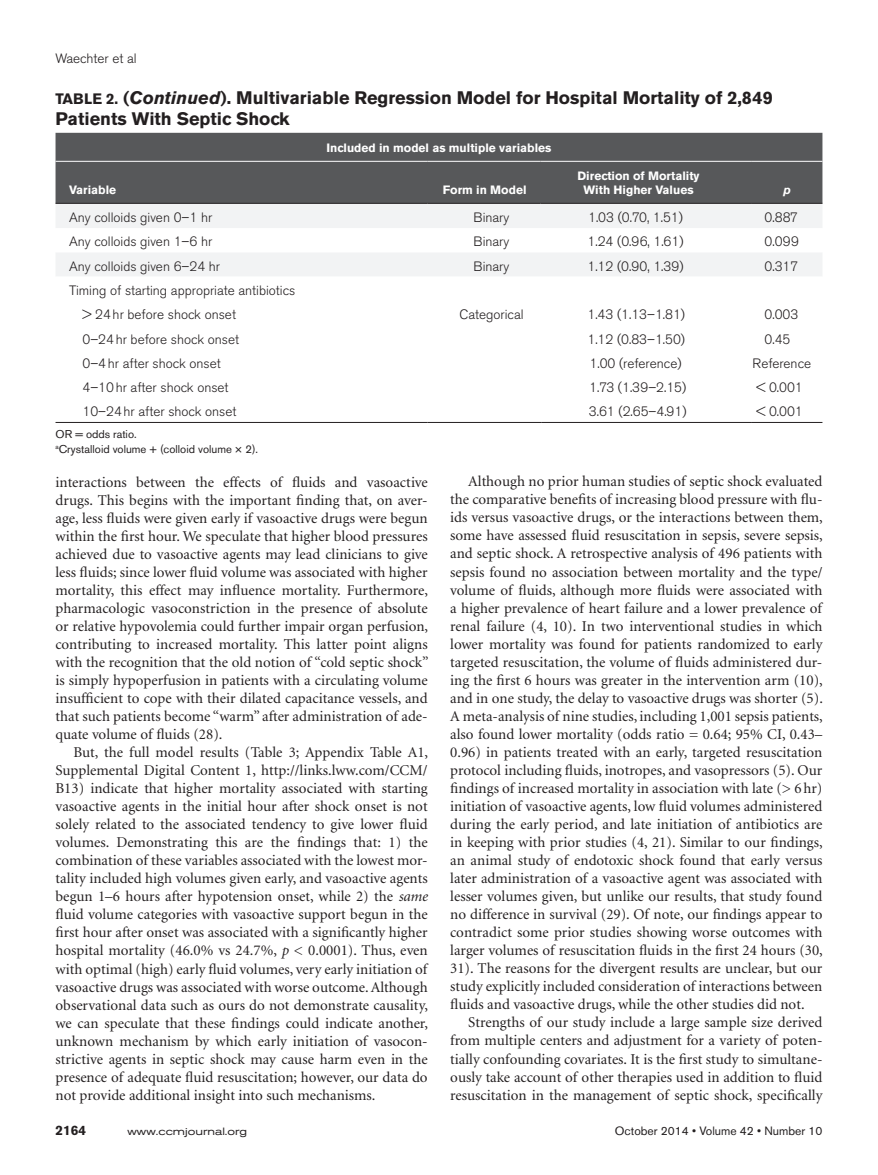
<style>
.page{position:relative;width:878px;height:1175px;background:#fff}
.page>*{position:absolute;margin:0;border:0;box-sizing:border-box;transform-origin:0 0}
.t1{font:700 18px/21px "Akzidenz Grotesk BE";color:#231f20}
.t2{font:15px/18px "Minion";color:#231f20;text-align:justify}
.t3{font:300 13.5px/24.3px "Akzidenz Grotesk BE";color:#231f20}
.t4{font:700 13.5px "Akzidenz Grotesk BE";color:#231f20}
.t5{font:700 12px/13.5px "Akzidenz Grotesk BE";color:#fff;text-align:center}
.t6{font:12px "Akzidenz Grotesk BE";color:#231f20}
.t7{font:italic 700 12px "Akzidenz Grotesk BE";color:#fff}
.t8{font:11.25px/15px "Akzidenz Grotesk BE";color:#231f20}
.t9{font:expanded 10.5px "Akzidenz Grotesk BE";color:#231f20}
.s1{font-size:15px}
.s2{font-style:italic}
</style>
<div class="page">
<div style="left:56px;top:204px;width:766px;height:24px;background:#f2f3f4"></div>
<svg style="left:56px;top:253px;width:766px;height:169px"></svg>
<hr style="left:56px;top:422px;width:372px;height:1px;background:#231f20">
<hr style="left:428px;top:422px;width:114px;height:1px;background:#231f20">
<hr style="left:542px;top:422px;width:210px;height:1px;background:#231f20">
<hr style="left:752px;top:422px;width:70px;height:1px;background:#231f20">
<div style="left:56px;top:133px;width:766px;height:70px;background:#57585a"></div>
<hr style="left:56px;top:203px;width:372px;height:1px;background:#231f20">
<hr style="left:428px;top:203px;width:112px;height:1px;background:#231f20">
<hr style="left:540px;top:203px;width:212px;height:1px;background:#231f20">
<hr style="left:752px;top:203px;width:70px;height:1px;background:#231f20">
<hr style="left:56px;top:161px;width:372px;height:1px;background:#fff">
<hr style="left:428px;top:161px;width:112px;height:1px;background:#fff">
<hr style="left:540px;top:161px;width:212px;height:1px;background:#fff">
<hr style="left:752px;top:161px;width:70px;height:1px;background:#fff">
<p class="t3" style="left:56px;top:47px;width:83px">Waechter et al</p>
<p class="t1" style="left:55px;top:87px;width:719px"><span class="s1">Table 2.</span> (<span class="s2">Continued</span>). Multivariable Regression Model for Hospital Mortality of 2,849<br>Patients With Septic Shock</p>
<p class="t5" style="left:326px;top:141px;width:226px">Included in model as multiple variables</p>
<p class="t5" style="left:69px;top:183px;width:49px">Variable</p>
<p class="t5" style="left:443px;top:183px;width:85px">Form in Model</p>
<p class="t5" style="left:577px;top:169px;width:124px">Direction of Mortality<br>With Higher Values</p>
<p class="t7" style="left:783px;top:182px;width:9px">p</p>
<p class="t3" style="left:69px;top:205px;width:145px">Any colloids given 0–1 hr</p>
<p class="t3" style="left:473px;top:205px;width:37px">Binary</p>
<p class="t3" style="left:588px;top:205px;width:96px">1.03 (0.70, 1.51)</p>
<p class="t3" style="left:764px;top:205px;width:35px">0.887</p>
<p class="t3" style="left:69px;top:230px;width:145px">Any colloids given 1–6 hr</p>
<p class="t3" style="left:473px;top:230px;width:37px">Binary</p>
<p class="t3" style="left:587px;top:230px;width:97px">1.24 (0.96, 1.61)</p>
<p class="t3" style="left:764px;top:230px;width:36px">0.099</p>
<p class="t3" style="left:69px;top:254px;width:153px">Any colloids given 6–24 hr</p>
<p class="t3" style="left:473px;top:254px;width:37px">Binary</p>
<p class="t3" style="left:587px;top:254px;width:98px">1.12 (0.90, 1.39)</p>
<p class="t3" style="left:764px;top:254px;width:35px">0.317</p>
<p class="t3" style="left:82px;top:278px;width:214px;text-indent:-14px">Timing of starting appropriate antibiotics &gt; 24hr before shock onset</p>
<p class="t3" style="left:459px;top:303px;width:66px">Categorical</p>
<p class="t3" style="left:587px;top:303px;width:99px">1.43 (1.13–1.81)</p>
<p class="t3" style="left:764px;top:303px;width:35px">0.003</p>
<p class="t3" style="left:82px;top:327px;width:158px">0–24hr before shock onset</p>
<p class="t3" style="left:587px;top:327px;width:99px">1.12 (0.83–1.50)</p>
<p class="t3" style="left:764px;top:327px;width:27px">0.45</p>
<p class="t3" style="left:82px;top:351px;width:140px">0–4hr after shock onset</p>
<p class="t3" style="left:589px;top:351px;width:94px">1.00 (reference)</p>
<p class="t3" style="left:752px;top:351px;width:60px">Reference</p>
<p class="t3" style="left:82px;top:375px;width:148px">4–10hr after shock onset</p>
<p class="t3" style="left:589px;top:375px;width:99px">1.73 (1.39–2.15)</p>
<p class="t3" style="left:756px;top:375px;width:48px">&lt; 0.001</p>
<p class="t3" style="left:82px;top:400px;width:155px">10–24hr after shock onset</p>
<p class="t3" style="left:589px;top:400px;width:99px">3.61 (2.65–4.91)</p>
<p class="t3" style="left:756px;top:400px;width:48px">&lt; 0.001</p>
<p class="t8" style="left:56px;top:426px;width:204px">OR = odds ratio.<br><sup>a</sup>Crystalloid volume + (colloid volume × 2).</p>
<p class="t2" style="left:56px;top:473px;width:374px">interactions between the effects of fluids and vasoactive drugs. This begins with the important finding that, on aver&shy;age, less fluids were given early if vasoactive drugs were begun within the first hour. We speculate that higher blood pressures achieved due to vasoactive agents may lead clinicians to give less fluids; since lower fluid volume was associated with higher mortality, this effect may influence mortality. Furthermore, pharmacologic vasoconstriction in the presence of absolute or relative hypovolemia could further impair organ perfusion, contributing to increased mortality. This latter point aligns with the recognition that the old notion of “cold septic shock” is simply hypoperfusion in patients with a circulating volume insufficient to cope with their dilated capacitance vessels, and that such patients become “warm” after administration of ade&shy;quate volume of fluids (28).</p>
<p class="t2" style="left:56px;top:743px;width:374px;text-indent:18px">But, the full model results (Table 3; Appendix Table A1, Supplemental Digital Content 1, http://links.lww.com/CCM/ B13) indicate that higher mortality associated with starting vasoactive agents in the initial hour after shock onset is not solely related to the associated tendency to give lower fluid volumes. Demonstrating this are the findings that: 1) the combination of these variables associated with the lowest mor&shy;tality included high volumes given early, and vasoactive agents begun 1–6 hours after hypotension onset, while 2) the <span class="s2">same </span>fluid volume categories with vasoactive support begun in the first hour after onset was associated with a significantly higher hospital mortality (46.0% vs 24.7%, <span class="s2">p</span> &lt; 0.0001). Thus, even with optimal (high) early fluid volumes, very early initiation of vasoactive drugs was associated with worse outcome. Although observational data such as ours do not demonstrate causality, we can speculate that these findings could indicate another, unknown mechanism by which early initiation of vasocon&shy;strictive agents in septic shock may cause harm even in the presence of adequate fluid resuscitation; however, our data do not provide additional insight into such mechanisms.</p>
<p class="t2" style="left:450px;top:473px;width:374px;text-indent:18px">Although no prior human studies of septic shock evaluated the comparative benefits of increasing blood pressure with flu&shy;ids versus vasoactive drugs, or the interactions between them, some have assessed fluid resuscitation in sepsis, severe sepsis, and septic shock. A retrospective analysis of 496 patients with sepsis found no association between mortality and the type/ volume of fluids, although more fluids were associated with a higher prevalence of heart failure and a lower prevalence of renal failure (4, 10). In two interventional studies in which lower mortality was found for patients randomized to early targeted resuscitation, the volume of fluids administered dur&shy;ing the first 6 hours was greater in the intervention arm (10), and in one study, the delay to vasoactive drugs was shorter (5).<br>A meta-analysis of nine studies, including 1,001 sepsis patients, also found lower mortality (odds ratio = 0.64; 95% CI, 0.43– 0.96) in patients treated with an early, targeted resuscitation protocol including fluids, inotropes, and vasopressors (5). Our findings of increased mortality in association with late (&gt; 6hr) initiation of vasoactive agents, low fluid volumes administered during the early period, and late initiation of antibiotics are in keeping with prior studies (4, 21). Similar to our findings, an animal study of endotoxic shock found that early versus later administration of a vasoactive agent was associated with lesser volumes given, but unlike our results, that study found no difference in survival (29). Of note, our findings appear to contradict some prior studies showing worse outcomes with larger volumes of resuscitation fluids in the first 24 hours (30, 31). The reasons for the divergent results are unclear, but our study explicitly included consideration of interactions between fluids and vasoactive drugs, while the other studies did not.</p>
<p class="t2" style="left:450px;top:1014px;width:374px;text-indent:18px">Strengths of our study include a large sample size derived from multiple centers and adjustment for a variety of poten&shy;tially confounding covariates. It is the first study to simultane&shy;ously take account of other therapies used in addition to fluid resuscitation in the management of septic shock, specifically</p>
<p class="t4" style="left:56px;top:1122px;width:32px">2164</p>
<p class="t9" style="left:128px;top:1125px;width:121px">www.ccmjournal.org</p>
<p class="t6" style="left:615px;top:1123px;width:209px">October 2014 • Volume 42 • Number 10</p>
</div>
